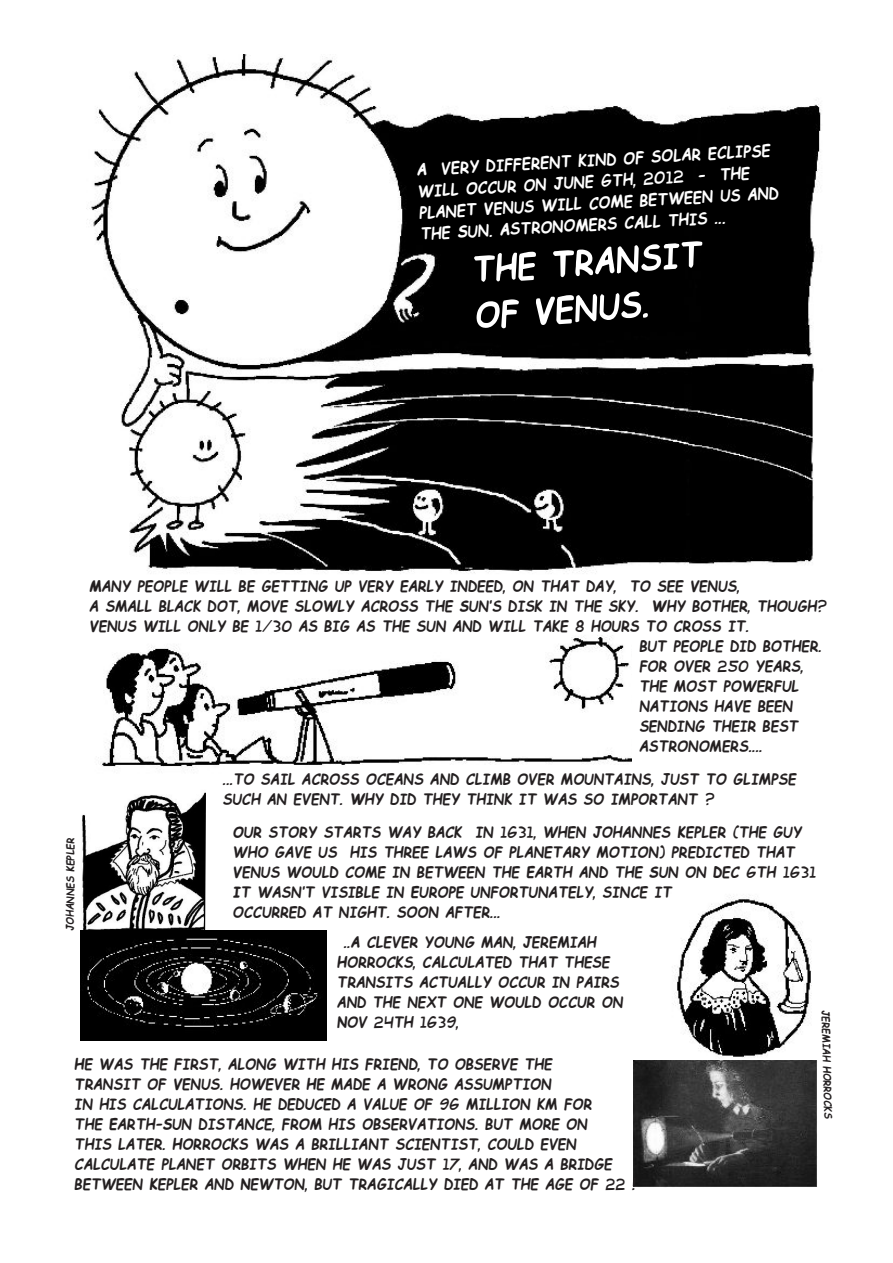
<style>
.page{position:relative;width:893px;height:1263px;background:#fff}
.page>*{position:absolute;margin:0;border:0;box-sizing:border-box;transform-origin:0 0}
.t1{font:70.35px "Kid Cobalt";color:#fff}
.t2{font:33px "Kid Cobalt";color:#fff}
.t3{font:30.6px/33.2px "Kid Cobalt";color:#231f20}
.t4{font:21.3px "Kid Cobalt";color:#231f20}
</style>
<div class="page">
<img style="left:80px;top:792px;width:126px;height:155px">
<img style="left:86px;top:55px;width:735px;height:715px">
<div style="left:632px;top:634px;width:71px;height:144px;background:#fff"></div>
<img style="left:633px;top:1061px;width:184px;height:126px">
<img style="left:673px;top:895px;width:139px;height:163px">
<img style="left:81px;top:931px;width:245px;height:110px">
<p class="t2" style="left:415px;top:151px;width:356px;rotate:-3deg">A very different kind of solar eclipse</p>
<p class="t2" style="left:417px;top:172px;width:334px;rotate:-3deg">will occur on June 6th, 2012 – the</p>
<p class="t2" style="left:418px;top:194px;width:362px;rotate:-3deg">planet Venus will come between us and</p>
<p class="t2" style="left:419px;top:215px;width:307px;rotate:-3deg">the Sun. Astronomers call this ...</p>
<h1 class="t1" style="left:468px;top:231px;width:233px;rotate:-4deg">the Transit</h1>
<h1 class="t1" style="left:471px;top:277px;width:177px;rotate:-4deg">of Venus.</h1>
<p class="t3" style="left:89px;top:567px;width:652px">Many people will be getting up very early indeed, on that day, to see Venus,</p>
<p class="t3" style="left:89px;top:587px;width:739px">a small black dot, move slowly across the Sun's disk in the sky. Why bother, though?</p>
<p class="t3" style="left:89px;top:607px;width:661px">Venus will only be 1/30 as big as the sun and will take 8 hours to cross it.</p>
<p class="t4" style="left:58px;top:931px;width:94px;rotate:-90deg">Johannes Kepler</p>
<p class="t3" style="left:639px;top:627px;width:184px">but people did bother.</p>
<p class="t3" style="left:639px;top:647px;width:166px">for over 250 years,</p>
<p class="t3" style="left:639px;top:667px;width:161px">the most powerful</p>
<p class="t3" style="left:639px;top:687px;width:155px">nations have been</p>
<p class="t3" style="left:639px;top:707px;width:161px">sending their best</p>
<p class="t3" style="left:223px;top:727px;width:575px;text-indent:416px">astronomers.... ...to sail across oceans and climb over mountains, just to glimpse</p>
<p class="t3" style="left:223px;top:780px;width:493px">such an event. Why did they think it was so important ?</p>
<p class="t3" style="left:233px;top:812px;width:570px">Our story starts way back in 1631, when Johannes Kepler (the guy</p>
<p class="t3" style="left:233px;top:832px;width:564px">who gave us his three laws of planetary motion) predicted that</p>
<p class="t3" style="left:233px;top:852px;width:585px">Venus would come in between the Earth and the Sun on Dec 6th 1631</p>
<p class="t3" style="left:233px;top:872px;width:441px">It wasn't visible in Europe unfortunately, since it</p>
<p class="t3" style="left:233px;top:892px;width:269px">occurred at night. soon after...</p>
<p class="t3" style="left:343px;top:923px;width:254px">..A clever young man, Jeremiah</p>
<p class="t3" style="left:337px;top:943px;width:274px">Horrocks, calculated that these</p>
<p class="t3" style="left:337px;top:963px;width:284px">transits actually occur in pairs</p>
<p class="t3" style="left:337px;top:983px;width:287px">and the next one would occur on</p>
<p class="t3" style="left:337px;top:1003px;width:123px">Nov 24th 1639,</p>
<p class="t3" style="left:74px;top:1045px;width:479px">He was the first, along with his friend, to observe the</p>
<p class="t3" style="left:74px;top:1065px;width:478px">Transit of Venus. however He made a wrong assumption</p>
<p class="t3" style="left:74px;top:1085px;width:519px">in his calculations. he deduced a value of 96 million km for</p>
<p class="t3" style="left:74px;top:1105px;width:515px">the Earth-Sun distance, from his observations. but more on</p>
<p class="t3" style="left:74px;top:1125px;width:503px">this later. Horrocks was a brilliant scientist, could even</p>
<p class="t3" style="left:74px;top:1145px;width:539px">calculate planet orbits when he was just 17, and was a bridge</p>
<p class="t3" style="left:74px;top:1165px;width:563px">between Kepler and Newton, but tragically died at the age of 22 !</p>
<p class="t4" style="left:838px;top:1010px;width:110px;rotate:89deg">Jeremiah Horrocks</p>
</div>
